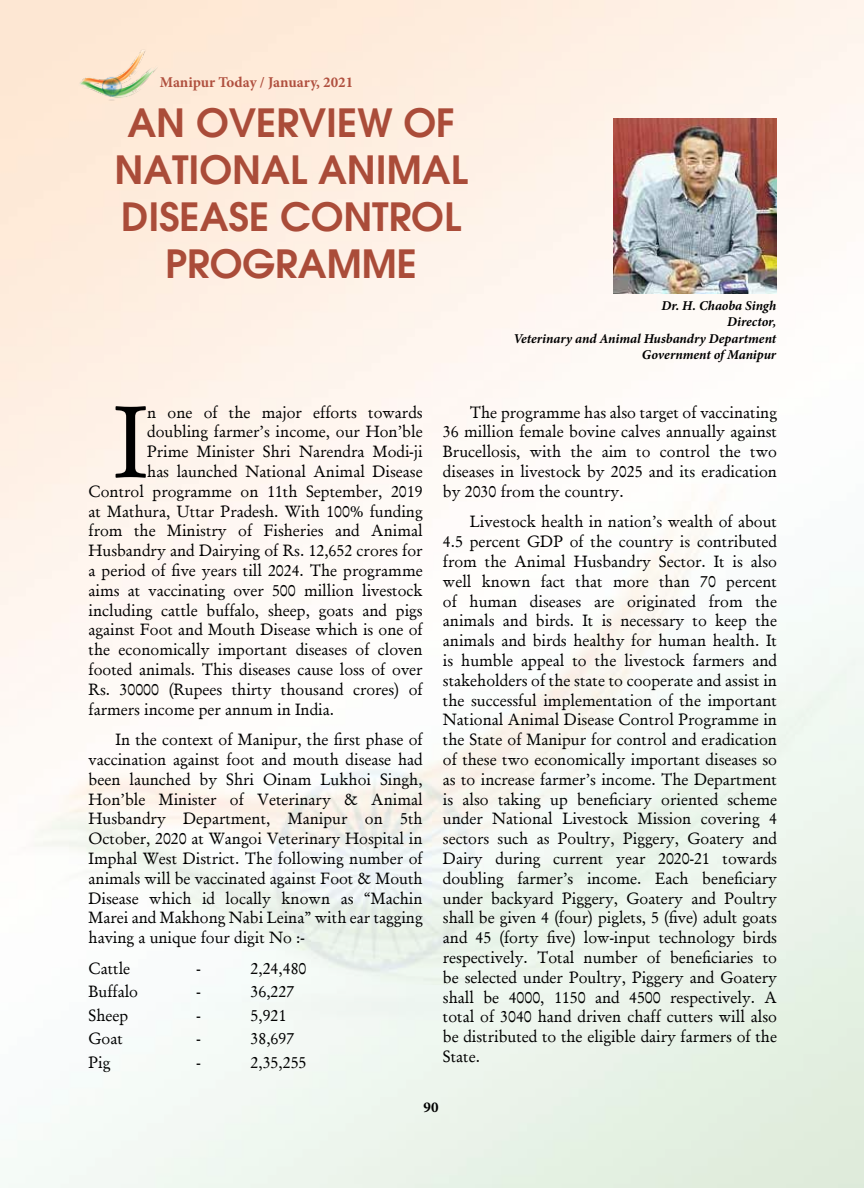
<style>
.page{position:relative;width:864px;height:1188px;background:#fff}
.page>*{position:absolute;margin:0;border:0;box-sizing:border-box;transform-origin:0 0}
.t1{font:101.85px "Garamond";color:#000}
.t2{font:600 39px/46.8px "Avant Garde";color:#aa4c39;text-align:right}
.t3{font:16.5px/19.8px "Garamond";color:#000;text-align:justify}
.t4{font:700 15px "Minion Pro";letter-spacing:-.005em;color:#b0503f}
.t5{font:700 15px "Minion Pro";color:#000}
.t6{font:italic 700 13.5px/16.2px "Minion Pro";letter-spacing:-.005em;color:#000;text-align:right}
</style>
<div class="page">
<img style="left:0;top:0;width:864px;height:1188px">
<img style="left:65px;top:35px;width:109px;height:73px">
<img style="left:613px;top:118px;width:163px;height:175px">
<p class="t4" style="left:160px;top:72px;width:195px">Manipur Today / January, 2021</p>
<h2 class="t2" style="left:127px;top:99px;width:95px">AN OVERVIEW</h2>
<h2 class="t2" style="left:404px;top:99px;width:26px">OF</h2>
<h2 class="t2" style="left:115px;top:146px;width:25px">NATIONAL</h2>
<h2 class="t2" style="left:318px;top:146px;width:26px">ANIMAL</h2>
<h2 class="t2" style="left:121px;top:193px;width:48px">DISEASE</h2>
<h2 class="t2" style="left:165px;top:193px;width:142px">CONTROL<br>PROGRAMME</h2>
<p class="t6" style="left:513px;top:297px;width:264px">Dr. H. Chaoba Singh<br>Director,<br>Veterinary and Animal Husbandry Department<br>Government of Manipur</p>
<h1 class="t1" style="left:113px;top:377px;width:35px">I</h1>
<p class="t3" style="left:147px;top:402px;width:277px">n one of the major efforts towards</p>
<p class="t3" style="left:147px;top:422px;width:277px">doubling farmer’s income, our Hon’ble</p>
<p class="t3" style="left:147px;top:442px;width:277px">Prime Minister Shri Narendra Modi-ji</p>
<p class="t3" style="left:147px;top:461px;width:277px">has launched National Animal Disease</p>
<p class="t3" style="left:89px;top:481px;width:336px">Control programme on 11th September, 2019</p>
<p class="t3" style="left:89px;top:501px;width:336px">at Mathura, Uttar Pradesh. With 100% funding</p>
<p class="t3" style="left:89px;top:521px;width:336px">from the Ministry of Fisheries and Animal</p>
<p class="t3" style="left:89px;top:541px;width:336px">Husbandry and Dairying of Rs. 12,652 crores for</p>
<p class="t3" style="left:89px;top:560px;width:336px">a period of five years till 2024. The programme</p>
<p class="t3" style="left:89px;top:580px;width:336px">aims at vaccinating over 500 million livestock</p>
<p class="t3" style="left:89px;top:600px;width:336px">including cattle buffalo, sheep, goats and pigs</p>
<p class="t3" style="left:89px;top:620px;width:336px">against Foot and Mouth Disease which is one of</p>
<p class="t3" style="left:89px;top:640px;width:336px">the economically important diseases of cloven</p>
<p class="t3" style="left:89px;top:659px;width:336px">footed animals. This diseases cause loss of over</p>
<p class="t3" style="left:89px;top:679px;width:336px">Rs. 30000 (Rupees thirty thousand crores) of</p>
<p class="t3" style="left:89px;top:699px;width:247px">farmers income per annum in India.</p>
<p class="t3" style="left:89px;top:730px;width:336px;text-indent:27px">In the context of Manipur, the first phase of vaccination against foot and mouth disease had been launched by Shri Oinam Lukhoi Singh, Hon’ble Minister of Veterinary &amp; Animal Husbandry Department, Manipur on 5th October, 2020 at Wangoi Veterinary Hospital in Imphal West District. The following number of animals will be vaccinated against Foot &amp; Mouth Disease which id locally known as “Machin Marei and Makhong Nabi Leina” with ear tagging having a unique four digit No :-</p>
<p class="t3" style="left:89px;top:958px;width:43px">Cattle</p>
<p class="t3" style="left:197px;top:958px;width:6px">-</p>
<p class="t3" style="left:251px;top:958px;width:57px">2,24,480</p>
<p class="t3" style="left:89px;top:982px;width:51px">Buffalo</p>
<p class="t3" style="left:197px;top:982px;width:6px">-</p>
<p class="t3" style="left:251px;top:982px;width:45px">36,227</p>
<p class="t3" style="left:89px;top:1005px;width:41px">Sheep</p>
<p class="t3" style="left:197px;top:1005px;width:6px">-</p>
<p class="t3" style="left:251px;top:1005px;width:37px">5,921</p>
<p class="t3" style="left:89px;top:1028px;width:36px">Goat</p>
<p class="t3" style="left:197px;top:1028px;width:6px">-</p>
<p class="t3" style="left:251px;top:1028px;width:45px">38,697</p>
<p class="t3" style="left:89px;top:1052px;width:23px">Pig</p>
<p class="t3" style="left:197px;top:1052px;width:6px">-</p>
<p class="t3" style="left:251px;top:1052px;width:57px">2,35,255</p>
<p class="t3" style="left:443px;top:402px;width:336px;text-indent:27px">The programme has also target of vaccinating 36 million female bovine calves annually against Brucellosis, with the aim to control the two diseases in livestock by 2025 and its eradication by 2030 from the country.</p>
<p class="t3" style="left:443px;top:512px;width:336px;text-indent:27px">Livestock health in nation’s wealth of about 4.5 percent GDP of the country is contributed from the Animal Husbandry Sector. It is also well known fact that more than 70 percent of human diseases are originated from the animals and birds. It is necessary to keep the animals and birds healthy for human health. It is humble appeal to the livestock farmers and stakeholders of the state to cooperate and assist in the successful implementation of the important National Animal Disease Control Programme in the State of Manipur for control and eradication of these two economically important diseases so as to increase farmer’s income. The Department is also taking up beneficiary oriented scheme under National Livestock Mission covering 4 sectors such as Poultry, Piggery, Goatery and Dairy during current year 2020-21 towards doubling farmer’s income. Each beneficiary under backyard Piggery, Goatery and Poultry shall be given 4 (four) piglets, 5 (five) adult goats and 45 (forty five) low-input technology birds respectively. Total number of beneficiaries to be selected under Poultry, Piggery and Goatery shall be 4000, 1150 and 4500 respectively. A total of 3040 hand driven chaff cutters will also be distributed to the eligible dairy farmers of the State.</p>
<p class="t5" style="left:424px;top:1097px;width:16px">90</p>
</div>
